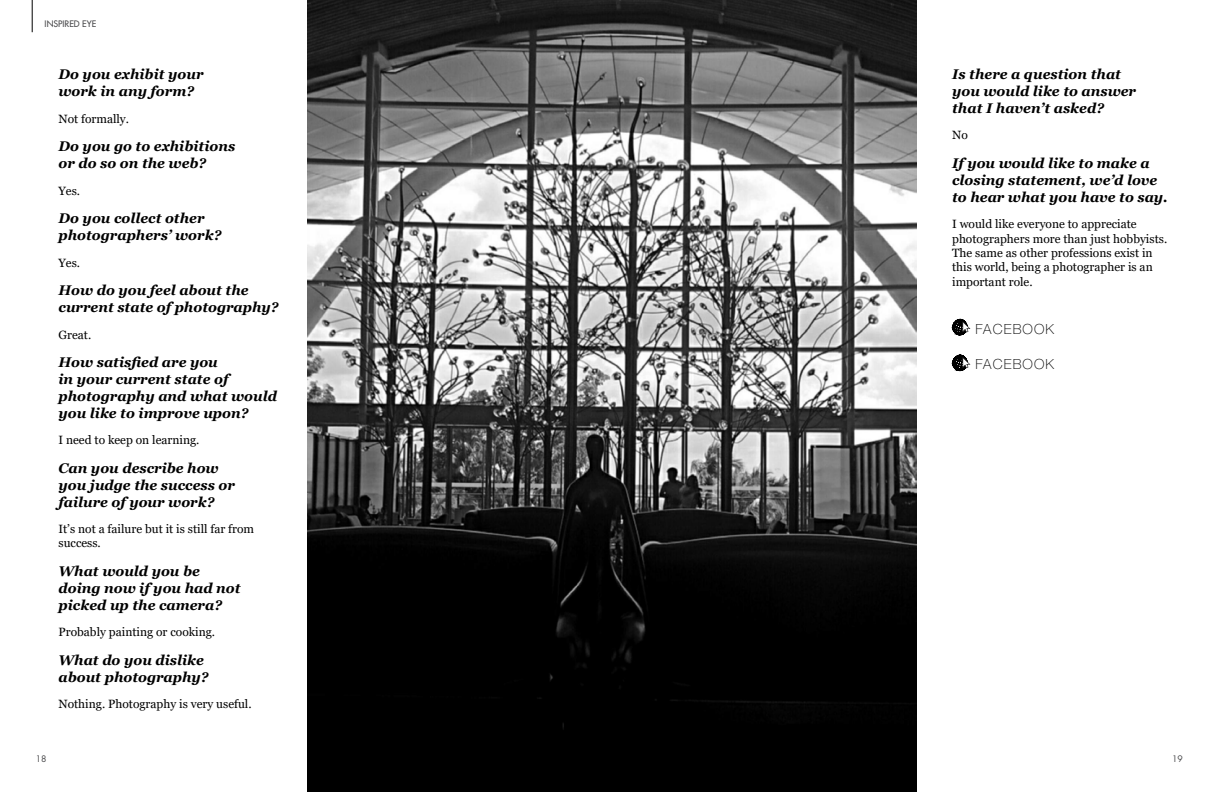
<style>
.page{position:relative;width:1224px;height:792px;background:#fff}
.page>*{position:absolute;margin:0;border:0;box-sizing:border-box;transform-origin:0 0}
.t1{font:italic 700 14px/16.8px "Georgia";color:#000}
.t2{font:100 14px "Helvetica Neue LT Std";letter-spacing:.08em;color:#000}
.t3{font:12px/14.4px "Georgia";color:#000}
.t4{font:500 8.7px "Futura Std";color:#48484a}
.t5{font:8.7px "Futura Std";color:#48484a}
</style>
<div class="page">
<img style="left:308px;top:0;width:608px;height:792px">
<svg style="left:952px;top:318px;width:19px;height:18px"></svg>
<svg style="left:952px;top:354px;width:19px;height:18px"></svg>
<hr style="left:32px;top:0;width:1px;height:32px;background:#000">
<p class="t4" style="left:45px;top:19px;width:53px">INSPIRED EYE</p>
<p class="t1" style="left:59px;top:66px;width:147px">Do you exhibit your work in any form?</p>
<p class="t3" style="left:59px;top:112px;width:72px">Not formally.</p>
<p class="t1" style="left:59px;top:138px;width:178px">Do you go to exhibitions or do so on the web?</p>
<p class="t3" style="left:59px;top:184px;width:23px">Yes.</p>
<p class="t1" style="left:59px;top:210px;width:164px">Do you collect other photographers’ work?</p>
<p class="t3" style="left:59px;top:256px;width:23px">Yes.</p>
<p class="t1" style="left:59px;top:282px;width:222px">How do you feel about the current state of photography?</p>
<p class="t3" style="left:59px;top:328px;width:34px">Great.</p>
<p class="t1" style="left:59px;top:354px;width:220px">How satisfied are you<br>in your current state of photography and what would you like to improve upon?</p>
<p class="t3" style="left:59px;top:433px;width:143px">I need to keep on learning.</p>
<p class="t1" style="left:59px;top:460px;width:178px">Can you describe how you judge the success or failure of your work?</p>
<p class="t3" style="left:59px;top:522px;width:197px">It’s not a failure but it is still far from success.</p>
<p class="t1" style="left:59px;top:563px;width:184px">What would you be doing now if you had not picked up the camera?</p>
<p class="t3" style="left:59px;top:625px;width:158px">Probably painting or cooking.</p>
<p class="t1" style="left:59px;top:652px;width:152px">What do you dislike about photography?</p>
<p class="t3" style="left:59px;top:697px;width:195px">Nothing. Photography is very useful.</p>
<p class="t1" style="left:952px;top:66px;width:185px">Is there a question that you would like to answer that I haven’t asked?</p>
<p class="t3" style="left:952px;top:128px;width:17px">No</p>
<p class="t1" style="left:952px;top:155px;width:217px">If you would like to make a closing statement, we’d love to hear what you have to say.</p>
<p class="t3" style="left:952px;top:217px;width:217px">I would like everyone to appreciate photographers more than just hobbyists.<br>The same as other professions exist in this world, being a photographer is an important role.</p>
<p class="t2" style="left:976px;top:321px;width:80px">FACEBOOK</p>
<p class="t2" style="left:976px;top:356px;width:80px">FACEBOOK</p>
<p class="t5" style="left:36px;top:754px;width:12px">18</p>
<p class="t5" style="left:1172px;top:754px;width:12px">19</p>
</div>
